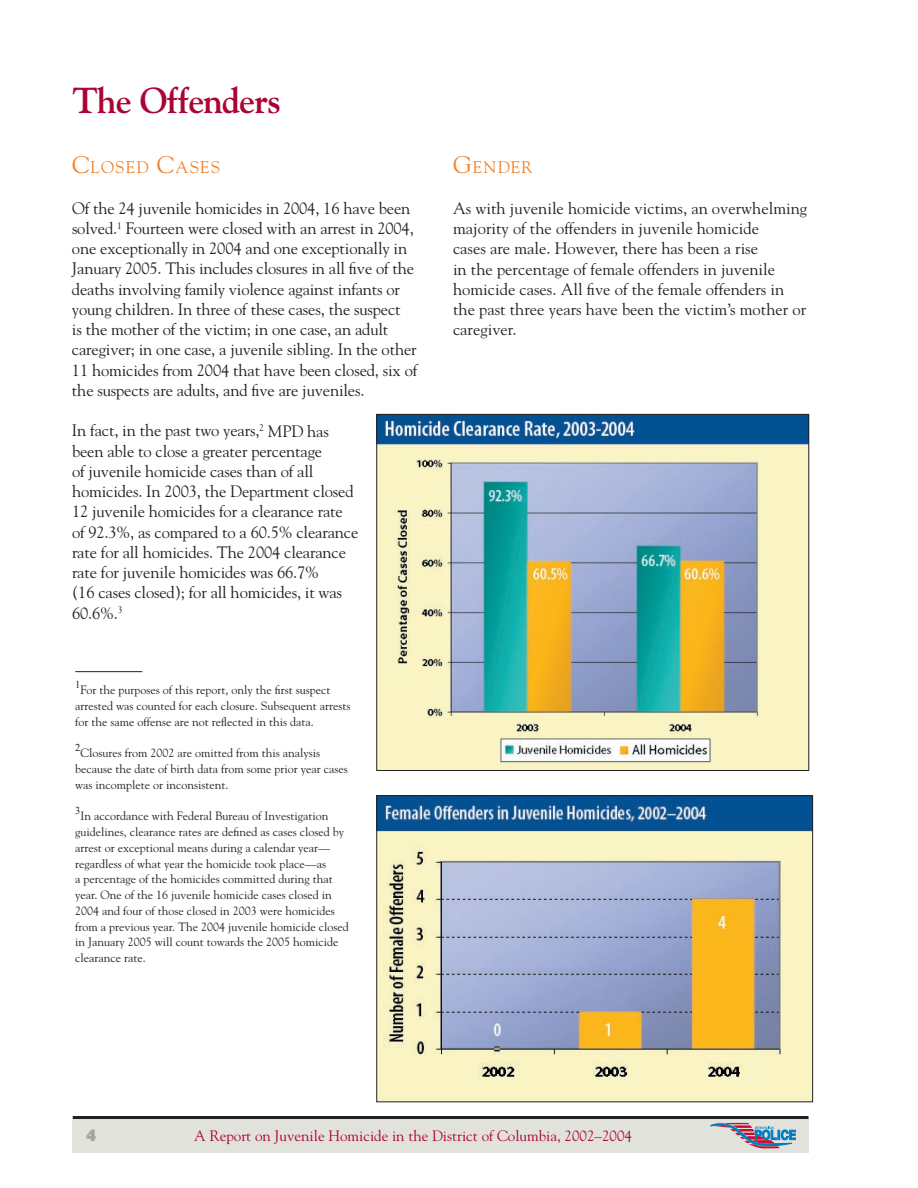
<style>
.page{position:relative;width:918px;height:1188px;background:#fff}
.page>*{position:absolute;margin:0;border:0;box-sizing:border-box;transform-origin:0 0}
.t1{font:700 36px "Goudy";letter-spacing:-.03em;color:#ab0333}
.t2{font:16.8px "Goudy";letter-spacing:.07em;color:#f48026}
.t3{font:16.5px/20.2px "Goudy";letter-spacing:-.01em;color:#231f20}
.t4{font:16.5px "Herald";color:#a6a698}
.t5{font:15px "Goudy";color:#ab0333}
.t6{font:12px/15.8px "Goudy";color:#231f20}
.t7{font:10.5px "Times New Roman";color:#231f20}
.s1{font-size:24px}
</style>
<div class="page">
<div style="left:73px;top:1118px;width:736px;height:35px;background:#e2e2dd"></div>
<hr style="left:73px;top:1116px;width:735px;height:3px;background:#231f20">
<svg style="left:711px;top:1123px;width:85px;height:25px"></svg>
<img style="left:378px;top:416px;width:429px;height:353px">
<div style="left:376px;top:414px;width:433px;height:357px;border:1px solid #231f20"></div>
<img style="left:378px;top:797px;width:433px;height:303px">
<div style="left:376px;top:795px;width:437px;height:307px;border:1px solid #231f20"></div>
<hr style="left:75px;top:671px;width:67px;height:1px;background:#231f20">
<h1 class="t1" style="left:72px;top:78px;width:211px">The Offenders</h1>
<p class="t2" style="left:72px;top:157px;width:150px"><span class="s1">C</span>LOSED <span class="s1">C</span>ASES</p>
<p class="t3" style="left:72px;top:197px;width:347px">Of the 24 juvenile homicides in 2004, 16 have been solved.<sup>1</sup> Fourteen were closed with an arrest in 2004, one exceptionally in 2004 and one exceptionally in January 2005. This includes closures in all five of the deaths involving family violence against infants or young children. In three of these cases, the suspect<br>is the mother of the victim; in one case, an adult caregiver; in one case, a juvenile sibling. In the other 11 homicides from 2004 that have been closed, six of the suspects are adults, and five are juveniles.</p>
<p class="t3" style="left:72px;top:420px;width:288px">In fact, in the past two years,<sup>2</sup> MPD has been able to close a greater percentage<br>of juvenile homicide cases than of all homicides. In 2003, the Department closed 12 juvenile homicides for a clearance rate of 92.3%, as compared to a 60.5% clearance rate for all homicides. The 2004 clearance rate for juvenile homicides was 66.7%<br>(16 cases closed); for all homicides, it was 60.6%.<sup>3</sup></p>
<p class="t7" style="left:75px;top:678px;width:7px">1</p>
<p class="t6" style="left:75px;top:682px;width:277px;text-indent:5px">For the purposes of this report, only the first suspect arrested was counted for each closure. Subsequent arrests for the same offense are not reflected in this data.</p>
<p class="t7" style="left:75px;top:741px;width:7px">2</p>
<p class="t6" style="left:75px;top:745px;width:274px;text-indent:5px">Closures from 2002 are omitted from this analysis because the date of birth data from some prior year cases was incomplete or inconsistent.</p>
<p class="t7" style="left:75px;top:804px;width:7px">3</p>
<p class="t6" style="left:75px;top:808px;width:275px;text-indent:5px">In accordance with Federal Bureau of Investigation guidelines, clearance rates are defined as cases closed by arrest or exceptional means during a calendar year— regardless of what year the homicide took place—as<br>a percentage of the homicides committed during that year. One of the 16 juvenile homicide cases closed in 2004 and four of those closed in 2003 were homicides from a previous year. The 2004 juvenile homicide closed in January 2005 will count towards the 2005 homicide clearance rate.</p>
<p class="t2" style="left:453px;top:157px;width:81px"><span class="s1">G</span>ENDER</p>
<p class="t3" style="left:453px;top:197px;width:356px">As with juvenile homicide victims, an overwhelming majority of the offenders in juvenile homicide<br>cases are male. However, there has been a rise<br>in the percentage of female offenders in juvenile homicide cases. All five of the female offenders in the past three years have been the victim’s mother or caregiver.</p>
<p class="t4" style="left:86px;top:1126px;width:12px">4</p>
<p class="t5" style="left:194px;top:1126px;width:439px">A Report on Juvenile Homicide in the District of Columbia, 2002–2004</p>
</div>
